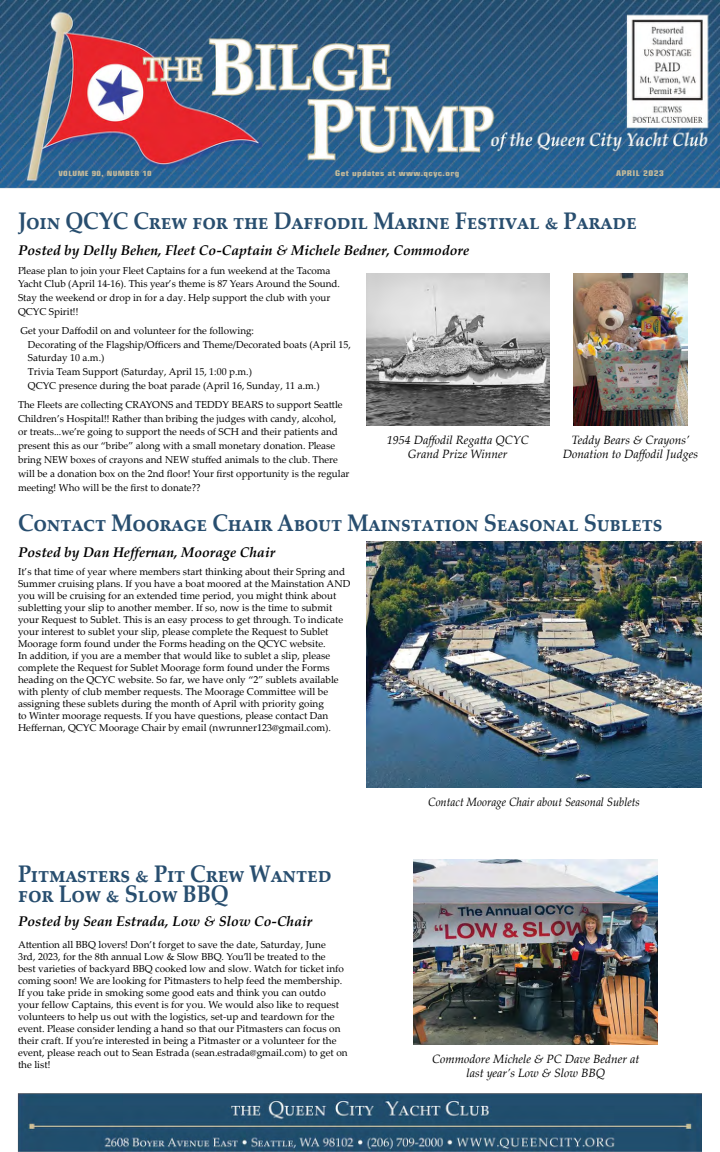
<style>
.page{position:relative;width:720px;height:1152px;background:#fff}
.page>*{position:absolute;margin:0;border:0;box-sizing:border-box;transform-origin:0 0}
.t1{font:700 24px/20px "Palatino Linotype";letter-spacing:-.01em;color:#284e6f;scale:.9 1}
.t2{font:italic 700 14px "Palatino Linotype";color:#000}
.t3{font:italic 12px/14.4px "Palatino Linotype";color:#000;text-align:center}
.t4{font:italic 12px "Palatino Linotype";color:#000;scale:.93 1}
.t5{font:10px/12px "Palatino Linotype";color:#000}
.t6{font:700 condensed 7.9px "Eurostile LT Std";letter-spacing:.04em;color:#c5ba9a;scale:1.25 1}
.t7{font:700 condensed 7.2px "Eurostile LT Std";letter-spacing:.04em;color:#c5ba9a;scale:1.25 1}
</style>
<div class="page">
<img style="left:0;top:0;width:720px;height:1152px">
<img style="left:366px;top:541px;width:336px;height:246px">
<img style="left:366px;top:274px;width:184px;height:152px">
<img style="left:574px;top:274px;width:113px;height:152px">
<img style="left:414px;top:860px;width:244px;height:185px">
<p class="t7" style="left:58px;top:169px;width:76px">Volume 90, Number 10</p>
<p class="t6" style="left:335px;top:169px;width:101px">Get updates at www.qcyc.org</p>
<p class="t6" style="left:616px;top:169px;width:40px">April 2023</p>
<h1 class="t1" style="left:18px;top:210px;width:689px">Join QCYC Crew for the Daffodil Marine Festival &amp; Parade</h1>
<p class="t5" style="left:18px;top:263px;width:324px;line-height:13.9px">Please plan to join your Fleet Captains for a fun weekend at the Tacoma Yacht Club (April 14-16). This year’s theme is 87 Years Around the Sound.<br>Stay the weekend or drop in for a day. Help support the club with your QCYC Spirit!!</p>
<p class="t5" style="left:28px;top:323px;width:324px;line-height:13.9px;text-indent:-7px">Get your Daffodil on and volunteer for the following:<br>Decorating of the Flagship/Officers and Theme/Decorated boats (April 15, Saturday 10 a.m.)<br>Trivia Team Support (Saturday, April 15, 1:00 p.m.)<br>QCYC presence during the boat parade (April 16, Sunday, 11 a.m.)</p>
<p class="t5" style="left:18px;top:397px;width:333px;line-height:13.9px">The Fleets are collecting CRAYONS and TEDDY BEARS to support Seattle Children’s Hospital!! Rather than bribing the judges with candy, alcohol,<br>or treats...we’re going to support the needs of SCH and their patients and present this as our “bribe” along with a small monetary donation. Please bring NEW boxes of crayons and NEW stuffed animals to the club. There will be a donation box on the 2nd floor! Your first opportunity is the regular meeting! Who will be the first to donate??</p>
<h2 class="t2" style="left:18px;top:240px;width:453px">Posted by Delly Behen, Fleet Co-Captain &amp; Michele Bedner, Commodore</h2>
<p class="t3" style="left:387px;top:432px;width:144px">1954 Daffodil Regatta QCYC<br>Grand Prize Winner</p>
<p class="t3" style="left:563px;top:432px;width:137px">Teddy Bears &amp; Crayons’<br>Donation to Daffodil Judges</p>
<h1 class="t1" style="left:18px;top:512px;width:718px">Contact Moorage Chair About Mainstation Seasonal Sublets</h1>
<p class="t5" style="left:18px;top:565px;width:334px">It’s that time of year where members start thinking about their Spring and Summer cruising plans. If you have a boat moored at the Mainstation AND you will be cruising for an extended time period, you might think about subletting your slip to another member. If so, now is the time to submit your Request to Sublet. This is an easy process to get through. To indicate your interest to sublet your slip, please complete the Request to Sublet Moorage form found under the Forms heading on the QCYC website.<br>In addition, if you are a member that would like to sublet a slip, please complete the Request for Sublet Moorage form found under the Forms heading on the QCYC website. So far, we have only “2” sublets available with plenty of club member requests. The Moorage Committee will be assigning these sublets during the month of April with priority going<br>to Winter moorage requests. If you have questions, please contact Dan Heffernan, QCYC Moorage Chair by email (nwrunner123@gmail.com).</p>
<h2 class="t2" style="left:18px;top:542px;width:259px">Posted by Dan Heffernan, Moorage Chair</h2>
<h1 class="t1" style="left:18px;top:863px;width:350px">Pitmasters &amp; Pit Crew Wanted for Low &amp; Slow BBQ</h1>
<p class="t5" style="left:18px;top:939px;width:331px">Attention all BBQ lovers! Don’t forget to save the date, Saturday, June<br>3rd, 2023, for the 8th annual Low &amp; Slow BBQ. You’ll be treated to the<br>best varieties of backyard BBQ cooked low and slow. Watch for ticket info coming soon! We are looking for Pitmasters to help feed the membership.<br>If you take pride in smoking some good eats and think you can outdo your fellow Captains, this event is for you. We would also like to request volunteers to help us out with the logistics, set-up and teardown for the event. Please consider lending a hand so that our Pitmasters can focus on their craft. If you’re interested in being a Pitmaster or a volunteer for the event, please reach out to Sean Estrada (sean.estrada@gmail.com) to get on the list!</p>
<h2 class="t2" style="left:18px;top:911px;width:296px">Posted by Sean Estrada, Low &amp; Slow Co-Chair</h2>
<p class="t4" style="left:428px;top:794px;width:229px">Contact Moorage Chair about Seasonal Sublets</p>
<p class="t3" style="left:432px;top:1051px;width:209px">Commodore Michele &amp; PC Dave Bedner at last year’s Low &amp; Slow BBQ</p>
</div>
